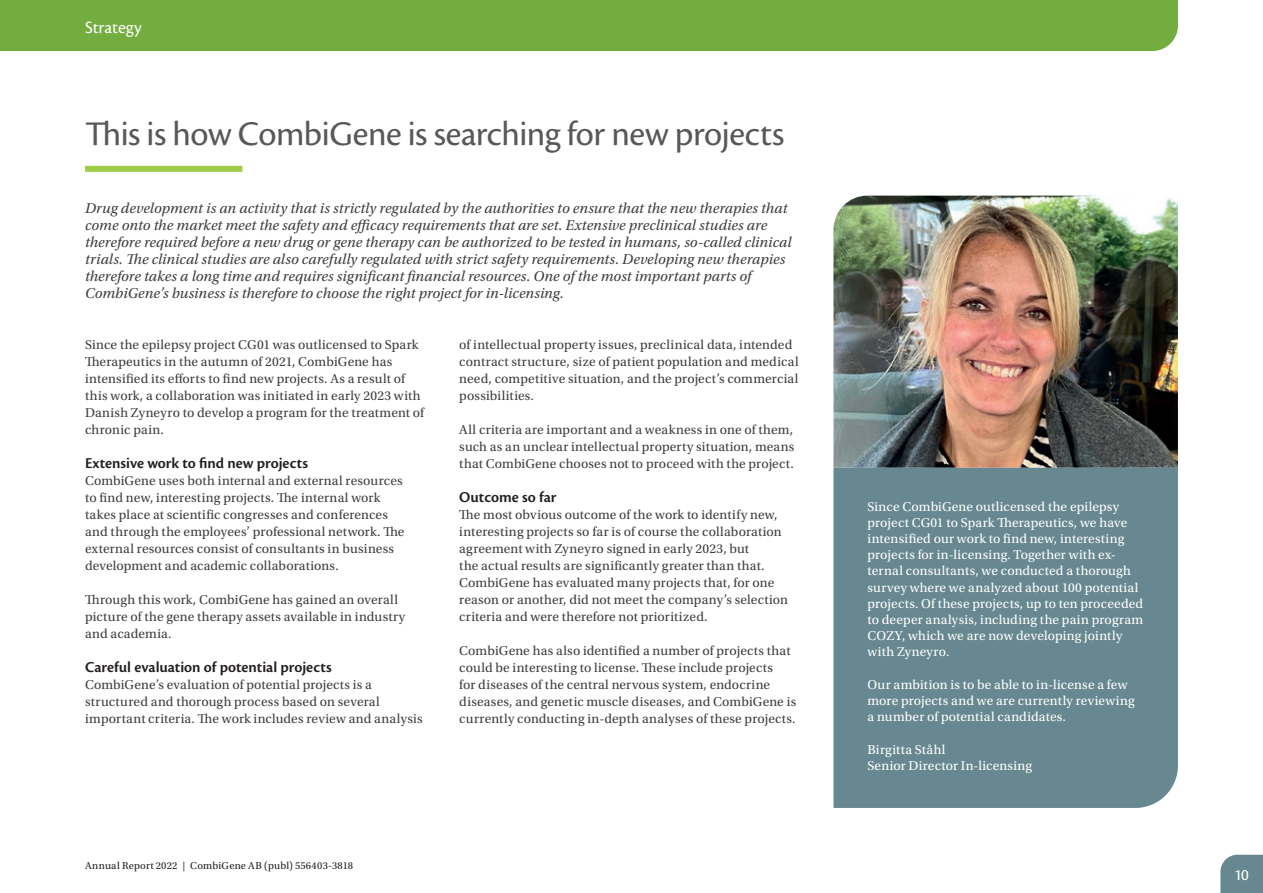
<style>
.page{position:relative;width:1263px;height:893px;background:#fff}
.page>*{position:absolute;margin:0;border:0;box-sizing:border-box;transform-origin:0 0}
.t1{font:36px "Cronos Pro";letter-spacing:-.01em;color:#57585a}
.t2{font:18px "Cronos Pro";letter-spacing:-.005em;color:#fff}
.t3{font:16.5px "Cronos Pro";color:#fff}
.t4{font:600 15.75px "Cronos Pro";color:#231f20}
.t5{font:italic 15px/17px "Utopia Std";letter-spacing:.005em;color:#3e3e3f}
.t6{font:13.5px/17px "Utopia Std";letter-spacing:.015em;color:#3e3e3f}
.t7{font:13.5px/16.2px "Utopia Std";letter-spacing:.01em;color:#fff}
.t8{font:10.5px "Utopia Std";letter-spacing:.02em;color:#231f20}
</style>
<div class="page">
<div style="left:1220px;top:855px;width:43px;height:38px;background:#678890"></div>
<div style="left:0;top:0;width:1178px;height:51px;background:#73ad3f"></div>
<img style="left:833px;top:196px;width:345px;height:272px">
<div style="left:85px;top:166px;width:157px;height:6px;background:#9ccc48"></div>
<div style="left:833px;top:468px;width:345px;height:340px;background:#678890"></div>
<h2 class="t2" style="left:85px;top:17px;width:58px">Strategy</h2>
<h1 class="t1" style="left:85px;top:113px;width:701px">This is how CombiGene is searching for new projects</h1>
<p class="t5" style="left:85px;top:199px;width:708px">Drug development is an activity that is strictly regulated by the authorities to ensure that the new therapies that come onto the market meet the safety and efficacy requirements that are set. Extensive preclinical studies are therefore required before a new drug or gene therapy can be authorized to be tested in humans, so-called clinical trials. The clinical studies are also carefully regulated with strict safety requirements. Developing new therapies therefore takes a long time and requires significant financial resources. One of the most important parts of CombiGene’s business is therefore to choose the right project for in-licensing.</p>
<p class="t6" style="left:85px;top:336px;width:341px">Since the epilepsy project CG01 was outlicensed to Spark Therapeutics in the autumn of 2021, CombiGene has intensified its efforts to find new projects. As a result of this work, a collaboration was initiated in early 2023 with Danish Zyneyro to develop a program for the treatment of chronic pain.</p>
<p class="t4" style="left:85px;top:454px;width:225px">Extensive work to find new projects</p>
<p class="t6" style="left:85px;top:472px;width:321px">CombiGene uses both internal and external resources to find new, interesting projects. The internal work takes place at scientific congresses and conferences and through the employees’ professional network. The external resources consist of consultants in business development and academic collaborations.</p>
<p class="t6" style="left:85px;top:591px;width:322px">Through this work, CombiGene has gained an overall picture of the gene therapy assets available in industry and academia.</p>
<p class="t4" style="left:85px;top:658px;width:248px">Careful evaluation of potential projects</p>
<p class="t6" style="left:85px;top:676px;width:339px">CombiGene’s evaluation of potential projects is a structured and thorough process based on several important criteria. The work includes review and analysis</p>
<p class="t6" style="left:459px;top:336px;width:341px">of intellectual property issues, preclinical data, intended contract structure, size of patient population and medical need, competitive situation, and the project’s commercial possibilities.</p>
<p class="t6" style="left:459px;top:421px;width:337px;text-align:justify">All criteria are important and a weakness in one of them, such as an unclear intellectual property situation, means that CombiGene chooses not to proceed with the project.</p>
<p class="t4" style="left:459px;top:488px;width:99px">Outcome so far</p>
<p class="t6" style="left:459px;top:506px;width:330px">The most obvious outcome of the work to identify new, interesting projects so far is of course the collaboration agreement with Zyneyro signed in early 2023, but<br>the actual results are significantly greater than that.<br>CombiGene has evaluated many projects that, for one reason or another, did not meet the company’s selection criteria and were therefore not prioritized.</p>
<p class="t6" style="left:459px;top:642px;width:338px">CombiGene has also identified a number of projects that could be interesting to license. These include projects<br>for diseases of the central nervous system, endocrine diseases, and genetic muscle diseases, and CombiGene is currently conducting in-depth analyses of these projects.</p>
<p class="t8" style="left:85px;top:860px;width:269px">Annual Report 2022 | CombiGene AB (publ) 556403-3818</p>
<p class="t7" style="left:867px;top:498px;width:277px">Since CombiGene outlicensed the epilepsy project CG01 to Spark Therapeutics, we have intensified our work to find new, interesting projects for in-licensing. Together with ex&shy;ternal consultants, we conducted a thorough survey where we analyzed about 100 potential projects. Of these projects, up to ten proceeded to deeper analysis, including the pain program COZY, which we are now developing jointly with Zyneyro.</p>
<p class="t7" style="left:867px;top:677px;width:269px">Our ambition is to be able to in-license a few more projects and we are currently reviewing a number of potential candidates.</p>
<p class="t7" style="left:867px;top:741px;width:166px">Birgitta Ståhl<br>Senior Director In-licensing</p>
<p class="t3" style="left:1234px;top:866px;width:16px">10</p>
</div>
